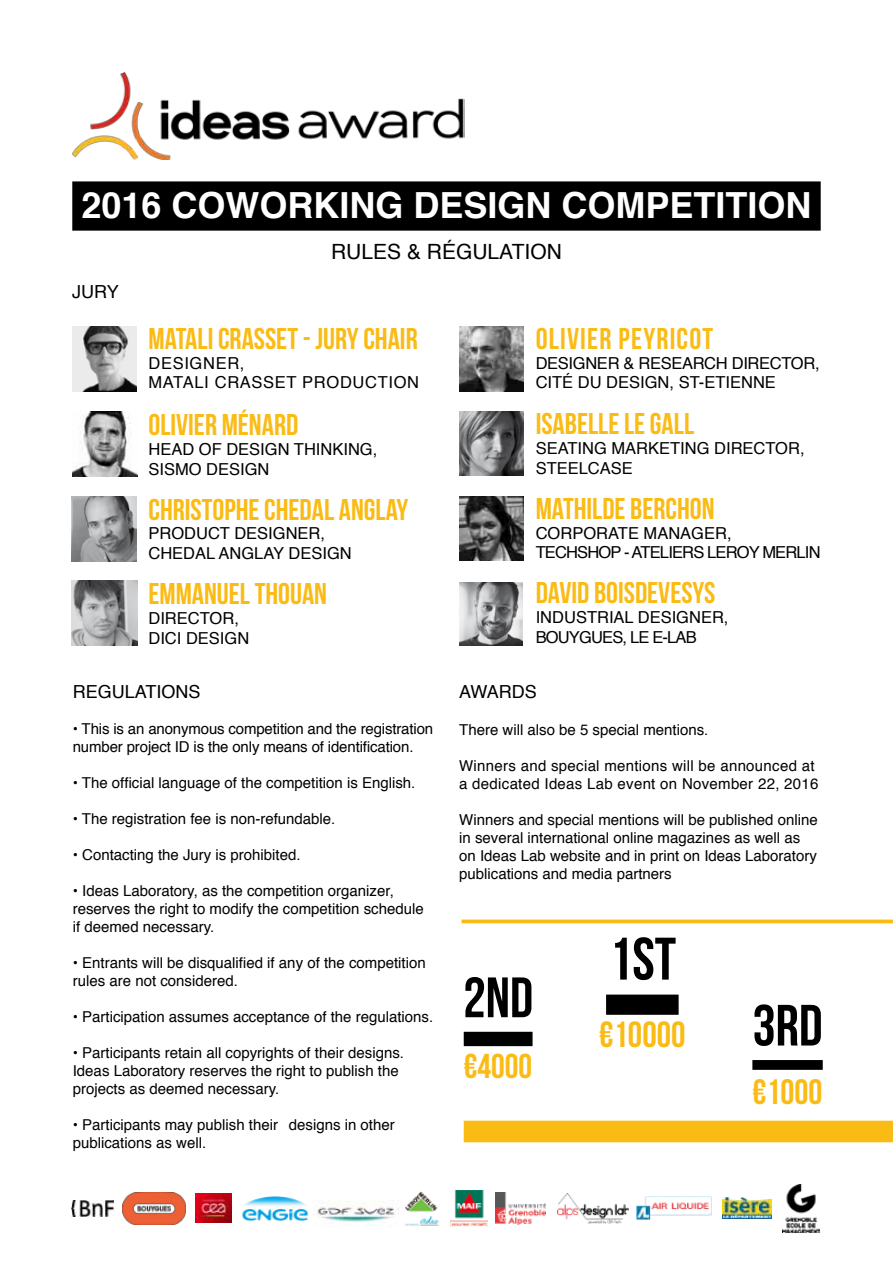
<style>
.page{position:relative;width:893px;height:1263px;background:#fff}
.page>*{position:absolute;margin:0;border:0;box-sizing:border-box;transform-origin:0 0}
.t1{font:59.85px "Bebas Neue";color:#000}
.t2{font:56.85px "Bebas Neue";color:#000}
.t3{font:36.3px "Bebas Neue";color:#fabb15}
.t4{font:700 36px "Helvetica";color:#fff}
.t5{font:35.25px "Bebas Neue";color:#fabb15}
.t6{font:34.5px "Bebas Neue";color:#fabb15}
.t7{font:30px "Bebas Neue";color:#fabb15}
.t8{font:30px "Bebas Neue";letter-spacing:.04em;color:#fabb15}
.t9{font:21px "Helvetica";color:#000}
.t10{font:18px "Helvetica";color:#000}
.t11{font:16.5px "Helvetica";color:#000}
.t12{font:15px/18px "Helvetica";color:#000}
.t13{font:15px/18px "Helvetica";letter-spacing:.02em;color:#000}
.s1{font-size:58.05px;color:#000}
</style>
<div class="page">
<div style="left:73px;top:182px;width:747px;height:48px;background:#000"></div>
<div style="left:72px;top:181px;width:749px;height:50px;border:2px solid #000"></div>
<img style="left:72px;top:72px;width:392px;height:88px">
<svg style="left:461px;top:919px;width:432px;height:4px;background:#fac436"></svg>
<div style="left:606px;top:994px;width:73px;height:21px;background:#000"></div>
<div style="left:464px;top:1032px;width:69px;height:14px;background:#000"></div>
<div style="left:752px;top:1060px;width:71px;height:10px;background:#000"></div>
<div style="left:464px;top:1121px;width:429px;height:21px;background:#fabb15"></div>
<img style="left:72px;top:496px;width:65px;height:65px">
<img style="left:459px;top:582px;width:64px;height:64px">
<img style="left:72px;top:580px;width:66px;height:66px">
<img style="left:460px;top:412px;width:64px;height:64px">
<img style="left:460px;top:496px;width:64px;height:65px">
<img style="left:72px;top:412px;width:65px;height:65px">
<img style="left:636px;top:1197px;width:75px;height:23px">
<img style="left:557px;top:1193px;width:71px;height:30px">
<img style="left:71px;top:1200px;width:42px;height:16px">
<img style="left:122px;top:1192px;width:63px;height:32px">
<img style="left:196px;top:1194px;width:35px;height:29px">
<img style="left:723px;top:1198px;width:48px;height:21px">
<img style="left:242px;top:1196px;width:66px;height:24px">
<img style="left:313px;top:1200px;width:82px;height:25px">
<img style="left:783px;top:1184px;width:36px;height:48px">
<img style="left:405px;top:1191px;width:34px;height:35px">
<img style="left:450px;top:1190px;width:37px;height:36px">
<img style="left:496px;top:1192px;width:49px;height:32px">
<img style="left:72px;top:326px;width:65px;height:65px">
<img style="left:459px;top:326px;width:65px;height:65px">
<h3 class="t4" style="left:81px;top:177px;width:732px">2016 COWORKING DESIGN COMPETITION</h3>
<h3 class="t9" style="left:331px;top:236px;width:232px">RULES &amp; RÉGULATION</h3>
<p class="t10" style="left:72px;top:278px;width:48px">JURY</p>
<h3 class="t7" style="left:148px;top:322px;width:271px">MATALI CRASSET - JURY CHAIR</h3>
<p class="t11" style="left:148px;top:350px;width:25px">Designer</p>
<p class="t11" style="left:240px;top:350px;width:6px">,</p>
<p class="t11" style="left:148px;top:370px;width:25px">Matali</p>
<p class="t11" style="left:215px;top:370px;width:25px">Crasset</p>
<p class="t11" style="left:302px;top:370px;width:25px">Production</p>
<h3 class="t7" style="left:148px;top:408px;width:151px">OLIVIER MÉNARD</h3>
<p class="t11" style="left:148px;top:436px;width:24px">Head</p>
<p class="t11" style="left:199px;top:436px;width:51px">of Design</p>
<p class="t11" style="left:294px;top:436px;width:85px">Thinking,</p>
<p class="t11" style="left:148px;top:456px;width:22px">Sismo</p>
<p class="t11" style="left:206px;top:456px;width:23px">Design</p>
<h3 class="t7" style="left:148px;top:493px;width:261px">CHRISTOPHE CHEDAL ANGLAY</h3>
<p class="t11" style="left:148px;top:521px;width:24px">Product</p>
<p class="t11" style="left:234px;top:521px;width:24px">Designer</p>
<p class="t11" style="left:321px;top:521px;width:6px">,</p>
<p class="t11" style="left:148px;top:541px;width:24px">Chedal</p>
<p class="t11" style="left:218px;top:541px;width:23px">Anglay</p>
<p class="t11" style="left:288px;top:541px;width:23px">Design</p>
<h3 class="t7" style="left:148px;top:577px;width:180px">EMMANUEL THOUAN</h3>
<p class="t11" style="left:148px;top:605px;width:24px">Director</p>
<p class="t11" style="left:234px;top:605px;width:6px">,</p>
<p class="t11" style="left:148px;top:625px;width:49px">Dici design</p>
<p class="t10" style="left:73px;top:678px;width:129px">REGULATIONS</p>
<p class="t12" style="left:73px;top:720px;width:362px">• This is an anonymous competition and the registration number project ID is the only means of identification.</p>
<p class="t12" style="left:73px;top:774px;width:344px">• The official language of the competition is English.</p>
<p class="t12" style="left:73px;top:810px;width:264px">• The registration fee is non-refundable.</p>
<p class="t12" style="left:73px;top:846px;width:229px">• Contacting the Jury is prohibited.</p>
<p class="t12" style="left:73px;top:882px;width:352px">• Ideas Laboratory, as the competition organizer, reserves the right to modify the competition schedule if deemed necessary.</p>
<p class="t12" style="left:73px;top:954px;width:354px">• Entrants will be disqualified if any of the competition rules are not considered.</p>
<p class="t12" style="left:73px;top:1008px;width:362px">• Participation assumes acceptance of the regulations.</p>
<p class="t12" style="left:73px;top:1044px;width:333px">• Participants retain all copyrights of their designs.<br>Ideas Laboratory reserves the right to publish the projects as deemed necessary.</p>
<p class="t12" style="left:73px;top:1116px;width:323px">• Participants may publish their designs in other publications as well.</p>
<h3 class="t8" style="left:536px;top:322px;width:179px">OLIVIER PEYRICOT</h3>
<p class="t11" style="left:536px;top:350px;width:23px">Designer</p>
<p class="t11" style="left:623px;top:350px;width:39px">&amp; Research</p>
<p class="t11" style="left:732px;top:350px;width:12px">director</p>
<p class="t11" style="left:815px;top:350px;width:6px">,</p>
<p class="t11" style="left:536px;top:370px;width:21px">Cité</p>
<p class="t11" style="left:578px;top:370px;width:40px">du design</p>
<p class="t11" style="left:670px;top:370px;width:46px">, St-etienne</p>
<h3 class="t7" style="left:536px;top:407px;width:160px">ISABELLE LE GALL</h3>
<p class="t11" style="left:536px;top:435px;width:22px">Seating</p>
<p class="t11" style="left:611px;top:435px;width:59px">Marketing</p>
<p class="t11" style="left:714px;top:435px;width:24px">Director</p>
<p class="t11" style="left:800px;top:435px;width:6px">,</p>
<p class="t11" style="left:536px;top:455px;width:99px">STEELCASE</p>
<h3 class="t7" style="left:536px;top:492px;width:180px">MATHILDE BERCHON</h3>
<p class="t11" style="left:536px;top:520px;width:25px">Corporate</p>
<p class="t11" style="left:644px;top:520px;width:27px">Manager</p>
<p class="t11" style="left:727px;top:520px;width:6px">,</p>
<p class="t11" style="left:536px;top:540px;width:21px">Tech</p>
<p class="t11" style="left:577px;top:540px;width:22px">Shop</p>
<p class="t11" style="left:624px;top:540px;width:27px">- Ateliers</p>
<p class="t11" style="left:707px;top:540px;width:21px">Leroy</p>
<p class="t11" style="left:762px;top:540px;width:23px">Merlin</p>
<h3 class="t7" style="left:536px;top:577px;width:181px">DAVID BOISDEVESYS</h3>
<p class="t11" style="left:536px;top:605px;width:16px">Industrial</p>
<p class="t11" style="left:638px;top:605px;width:12px">designer</p>
<p class="t11" style="left:724px;top:605px;width:6px">,</p>
<p class="t11" style="left:536px;top:624px;width:23px">Bouygues</p>
<p class="t11" style="left:623px;top:624px;width:55px">, le E-lab</p>
<p class="t10" style="left:459px;top:678px;width:79px">AWARDS</p>
<p class="t12" style="left:459px;top:721px;width:251px">There will also be 5 special mentions.</p>
<p class="t13" style="left:459px;top:757px;width:361px">Winners and special mentions will be announced at a dedicated Ideas Lab event on November 22, 2016</p>
<p class="t12" style="left:459px;top:811px;width:360px">Winners and special mentions will be published online in several international online magazines as well as on Ideas Lab website and in print on Ideas Laboratory publications and media partners</p>
<h2 class="t2" style="left:463px;top:966px;width:71px">2ND</h2>
<h3 class="t6" style="left:464px;top:1047px;width:70px">€4000</h3>
<h1 class="t1" style="left:609px;top:926px;width:69px">1ST</h1>
<h3 class="t3" style="left:599px;top:1014px;width:225px">€10000 <span class="s1">3RD</span></h3>
<h3 class="t5" style="left:753px;top:1072px;width:71px">€1000</h3>
</div>
